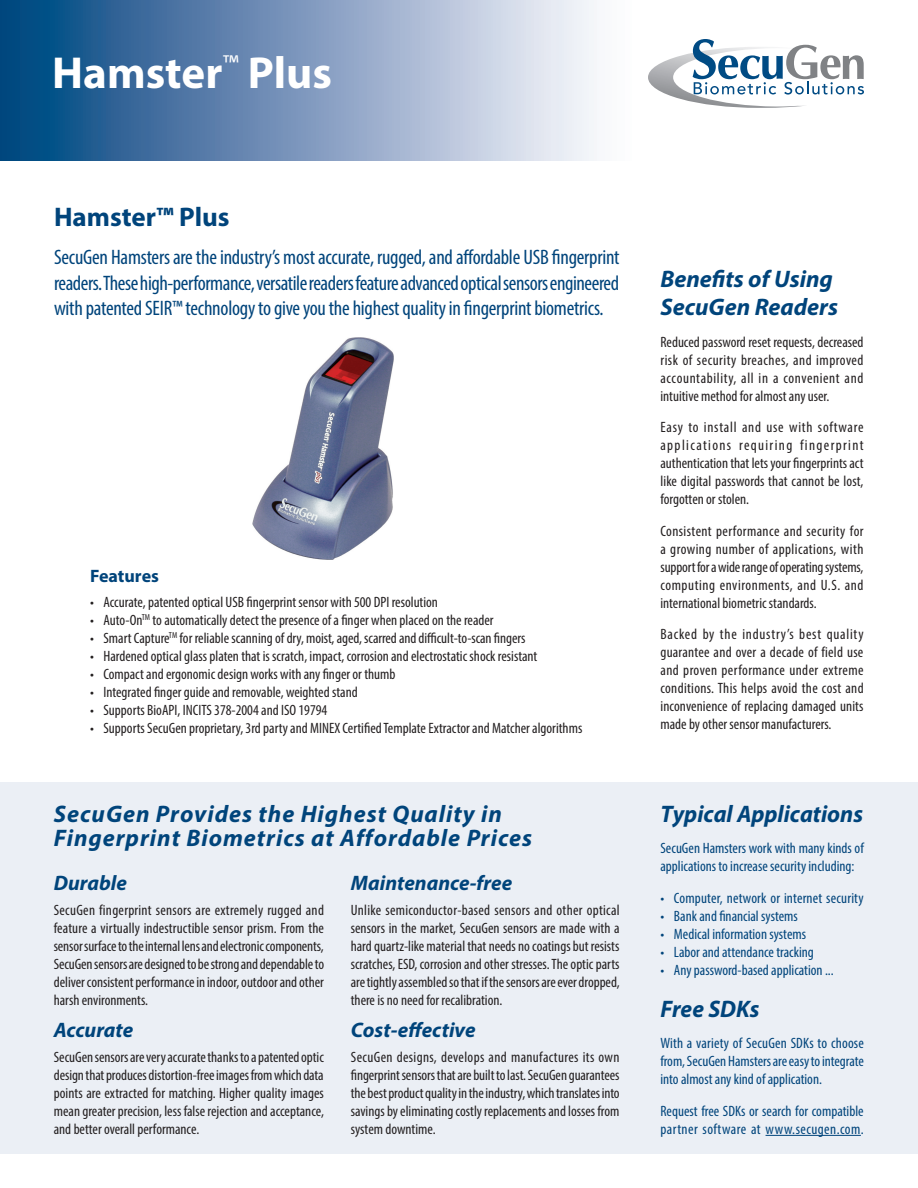
<style>
.page{position:relative;width:918px;height:1188px;background:#fff}
.page>*{position:absolute;margin:0;border:0;box-sizing:border-box;transform-origin:0 0}
.t1{font:700 45px "Myriad Pro";color:#fff}
.t2{font:700 27px "Myriad Pro";color:#00447b}
.t3{font:italic 700 24px/24px "Myriad Pro";letter-spacing:.04em;color:#00447b}
.t4{font:italic 700 24px/28.8px "Myriad Pro";color:#00447b}
.t5{font:condensed 21px/25.2px "Myriad Pro";letter-spacing:-.01em;color:#00447b;text-align:justify}
.t6{font:italic 700 21px "Myriad Pro";color:#00447b}
.t7{font:700 18px "Myriad Pro";color:#00447b}
.t8{font:condensed 15px/18px "Myriad Pro";color:#231f20;text-align:justify}
.t9{font:condensed 15px/18px "Myriad Pro";color:#00447b}
</style>
<div class="page">
<div style="left:0;top:782px;width:918px;height:371px;background:#ebeff5"></div>
<div style="left:0;top:0;width:640px;height:160px;background:linear-gradient(to right,#003f7e,#fff)"></div>
<hr style="left:766px;top:1135px;width:95px;height:1px;background:#00447b">
<svg style="left:648px;top:39px;width:216px;height:69px"></svg>
<img style="left:253px;top:338px;width:141px;height:221px">
<h1 class="t1" style="left:52px;top:43px;width:281px">Hamster<sup>™</sup> Plus</h1>
<h2 class="t2" style="left:54px;top:199px;width:177px">Hamster™ Plus</h2>
<p class="t5" style="left:54px;top:245px;width:567px">SecuGen Hamsters are the industry’s most accurate, rugged, and affordable USB fingerprint readers. These high-performance, versatile readers feature advanced optical sensors engineered with patented SEIR™ technology to give you the highest quality in fingerprint biometrics.</p>
<p class="t7" style="left:90px;top:564px;width:70px">Features</p>
<p class="t8" style="left:90px;top:593px;width:350px">• Accurate, patented optical USB fingerprint sensor with 500 DPI resolution</p>
<p class="t8" style="left:90px;top:611px;width:405px">• Auto-On<sup>TM</sup> to automatically detect the presence of a finger when placed on the reader</p>
<p class="t8" style="left:90px;top:629px;width:437px">• Smart Capture<sup>TM</sup> for reliable scanning of dry, moist, aged, scarred and difficult-to-scan fingers</p>
<p class="t8" style="left:90px;top:647px;width:449px">• Hardened optical glass platen that is scratch, impact, corrosion and electrostatic shock resistant</p>
<p class="t8" style="left:90px;top:665px;width:307px">• Compact and ergonomic design works with any finger or thumb</p>
<p class="t8" style="left:90px;top:683px;width:269px">• Integrated finger guide and removable, weighted stand</p>
<p class="t8" style="left:90px;top:701px;width:239px">• Supports BioAPI, INCITS 378-2004 and ISO 19794</p>
<p class="t8" style="left:90px;top:719px;width:494px">• Supports SecuGen proprietary, 3rd party and MINEX Certified Template Extractor and Matcher algorithms</p>
<h3 class="t3" style="left:54px;top:801px;width:480px">SecuGen Provides the Highest Quality in<br>Fingerprint Biometrics at Affordable Prices</h3>
<h3 class="t6" style="left:54px;top:870px;width:75px">Durable</h3>
<p class="t8" style="left:54px;top:901px;width:272px">SecuGen fingerprint sensors are extremely rugged and feature a virtually indestructible sensor prism. From the sensor surface to the internal lens and electronic components, SecuGen sensors are designed to be strong and dependable to deliver consistent performance in indoor, outdoor and other harsh environments.</p>
<h3 class="t6" style="left:54px;top:1016px;width:81px">Accurate</h3>
<p class="t8" style="left:54px;top:1048px;width:272px">SecuGen sensors are very accurate thanks to a patented optic design that produces distortion-free images from which data points are extracted for matching. Higher quality images mean greater precision, less false rejection and acceptance, and better overall performance.</p>
<h3 class="t6" style="left:351px;top:870px;width:163px">Maintenance-free</h3>
<p class="t8" style="left:351px;top:901px;width:270px">Unlike semiconductor-based sensors and other optical sensors in the market, SecuGen sensors are made with a hard quartz-like material that needs no coatings but resists scratches, ESD, corrosion and other stresses. The optic parts are tightly assembled so that if the sensors are ever dropped, there is no need for recalibration.</p>
<h3 class="t6" style="left:351px;top:1016px;width:126px">Cost-effective</h3>
<p class="t8" style="left:351px;top:1048px;width:270px">SecuGen designs, develops and manufactures its own fingerprint sensors that are built to last. SecuGen guarantees the best product quality in the industry, which translates into savings by eliminating costly replacements and losses from system downtime.</p>
<h3 class="t4" style="left:660px;top:263px;width:179px">Benefits of Using<br>SecuGen Readers</h3>
<p class="t8" style="left:660px;top:333px;width:205px">Reduced password reset requests, decreased risk of security breaches, and improved accountability, all in a convenient and intuitive method for almost any user.</p>
<p class="t8" style="left:660px;top:418px;width:205px">Easy to install and use with software applications requiring fingerprint authentication that lets your fingerprints act like digital passwords that cannot be lost, forgotten or stolen.</p>
<p class="t8" style="left:660px;top:522px;width:205px">Consistent performance and security for a growing number of applications, with support for a wide range of operating systems, computing environments, and U.S. and international biometric standards.</p>
<p class="t8" style="left:660px;top:625px;width:205px">Backed by the industry’s best quality guarantee and over a decade of field use and proven performance under extreme conditions. This helps avoid the cost and inconvenience of replacing damaged units made by other sensor manufacturers.</p>
<h3 class="t4" style="left:660px;top:798px;width:204px">Typical Applications</h3>
<p class="t9" style="left:660px;top:839px;width:205px">SecuGen Hamsters work with many kinds of applications to increase security including:</p>
<p class="t9" style="left:660px;top:888px;width:205px">• Computer, network or internet security</p>
<p class="t9" style="left:660px;top:906px;width:139px">• Bank and financial systems</p>
<p class="t9" style="left:660px;top:924px;width:147px">• Medical information systems</p>
<p class="t9" style="left:660px;top:942px;width:155px">• Labor and attendance tracking</p>
<p class="t9" style="left:660px;top:960px;width:175px">• Any password-based application ...</p>
<h3 class="t4" style="left:660px;top:994px;width:101px">Free SDKs</h3>
<p class="t9" style="left:660px;top:1034px;width:205px;text-align:justify">With a variety of SecuGen SDKs to choose from, SecuGen Hamsters are easy to integrate into almost any kind of application.</p>
<p class="t9" style="left:660px;top:1102px;width:205px">Request free SDKs or search for compatible partner software at www.secugen.com.</p>
</div>
